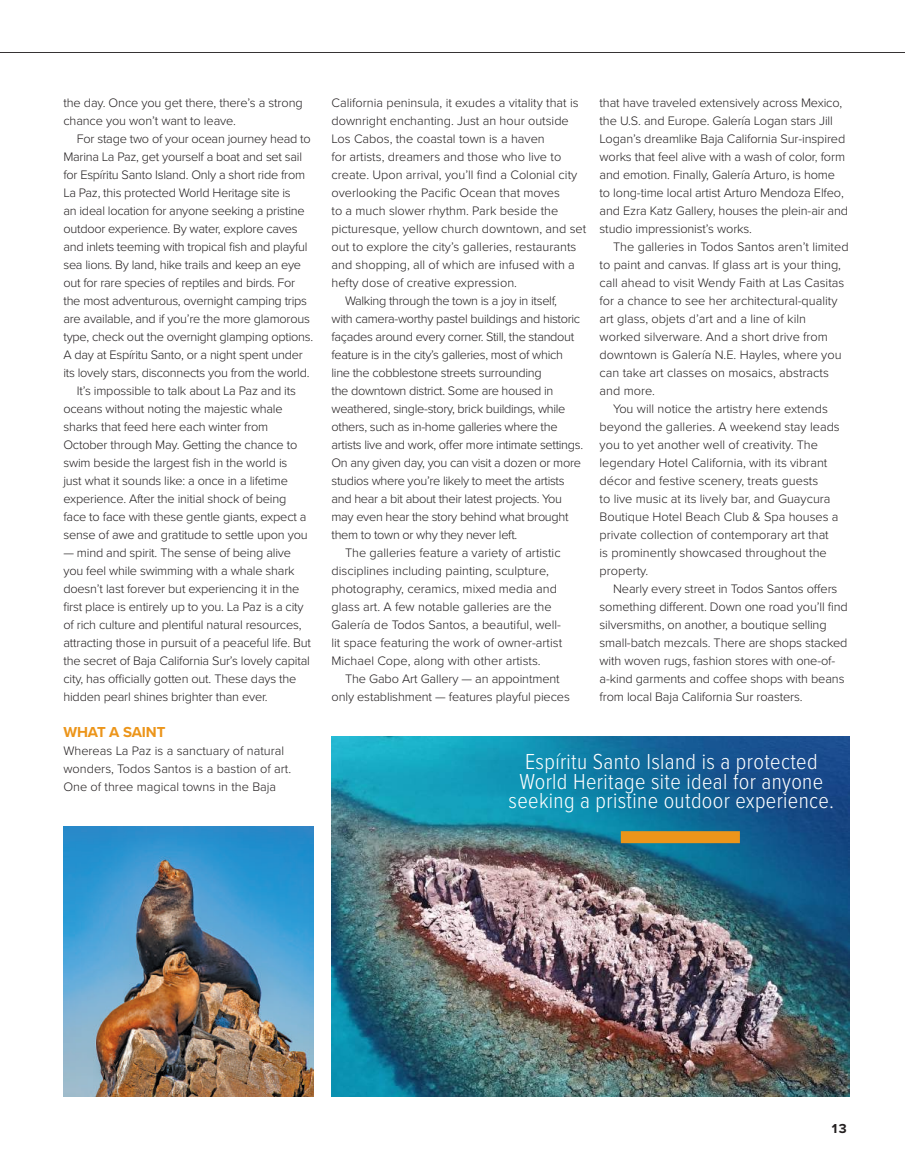
<style>
.page{position:relative;width:905px;height:1172px;background:#fff}
.page>*{position:absolute;margin:0;border:0;box-sizing:border-box;transform-origin:0 0}
.t1{font:300 22.5px/19.5px "Proxima Nova Cond";letter-spacing:.015em;color:#fff;text-align:center}
.t2{font:700 15px "Proxima Nova";letter-spacing:-.01em;color:#ec951a}
.t3{font:700 13.5px "Proxima Nova";color:#231f20}
.t4{font:300 12.75px/18px "Proxima Nova";letter-spacing:-.01em;color:#231f20}
</style>
<div class="page">
<hr style="left:0;top:52px;width:904px;height:1px;background:#231f20">
<img style="left:63px;top:827px;width:250px;height:270px">
<img style="left:331px;top:737px;width:518px;height:360px">
<div style="left:620px;top:831px;width:119px;height:12px;background:#ec951a"></div>
<p class="t4" style="left:63px;top:93px;width:241px">the day. Once you get there, there’s a strong chance you won’t want to leave.</p>
<p class="t4" style="left:77px;top:129px;width:235px">For stage two of your ocean journey head to</p>
<p class="t4" style="left:63px;top:147px;width:240px">Marina La Paz, get yourself a boat and set sail</p>
<p class="t4" style="left:63px;top:165px;width:243px">for Espíritu Santo Island. Only a short ride from</p>
<p class="t4" style="left:63px;top:183px;width:229px">La Paz, this protected World Heritage site is</p>
<p class="t4" style="left:63px;top:201px;width:243px">an ideal location for anyone seeking a pristine</p>
<p class="t4" style="left:63px;top:219px;width:235px">outdoor experience. By water, explore caves</p>
<p class="t4" style="left:63px;top:237px;width:245px">and inlets teeming with tropical fish and playful</p>
<p class="t4" style="left:63px;top:255px;width:239px">sea lions. By land, hike trails and keep an eye</p>
<p class="t4" style="left:63px;top:273px;width:233px">out for rare species of reptiles and birds. For</p>
<p class="t4" style="left:63px;top:291px;width:245px">the most adventurous, overnight camping trips</p>
<p class="t4" style="left:63px;top:309px;width:248px">are available, and if you’re the more glamorous</p>
<p class="t4" style="left:63px;top:327px;width:251px">type, check out the overnight glamping options.</p>
<p class="t4" style="left:63px;top:345px;width:241px">A day at Espíritu Santo, or a night spent under</p>
<p class="t4" style="left:63px;top:363px;width:247px">its lovely stars, disconnects you from the world.</p>
<p class="t4" style="left:77px;top:381px;width:220px">It’s impossible to talk about La Paz and its</p>
<p class="t4" style="left:63px;top:399px;width:221px">oceans without noting the majestic whale</p>
<p class="t4" style="left:63px;top:417px;width:206px">sharks that feed here each winter from</p>
<p class="t4" style="left:63px;top:435px;width:235px">October through May. Getting the chance to</p>
<p class="t4" style="left:63px;top:453px;width:225px">swim beside the largest fish in the world is</p>
<p class="t4" style="left:63px;top:471px;width:226px">just what it sounds like: a once in a lifetime</p>
<p class="t4" style="left:63px;top:489px;width:224px">experience. After the initial shock of being</p>
<p class="t4" style="left:63px;top:507px;width:244px">face to face with these gentle giants, expect a</p>
<p class="t4" style="left:63px;top:525px;width:246px">sense of awe and gratitude to settle upon you</p>
<p class="t4" style="left:63px;top:543px;width:249px">— mind and spirit. The sense of being alive you feel while swimming with a whale shark doesn’t last forever but experiencing it in the first place is entirely up to you. La Paz is a city of rich culture and plentiful natural resources, attracting those in pursuit of a peaceful life. But the secret of Baja California Sur’s lovely capital city, has officially gotten out. These days the hidden pearl shines brighter than ever.</p>
<p class="t2" style="left:63px;top:720px;width:103px">WHAT A SAINT</p>
<p class="t4" style="left:63px;top:741px;width:229px">Whereas La Paz is a sanctuary of natural wonders, Todos Santos is a bastion of art.<br>One of three magical towns in the Baja</p>
<p class="t4" style="left:331px;top:93px;width:248px">California peninsula, it exudes a vitality that is</p>
<p class="t4" style="left:331px;top:111px;width:239px">downright enchanting. Just an hour outside</p>
<p class="t4" style="left:331px;top:129px;width:215px">Los Cabos, the coastal town is a haven</p>
<p class="t4" style="left:331px;top:147px;width:231px">for artists, dreamers and those who live to</p>
<p class="t4" style="left:331px;top:165px;width:247px">create. Upon arrival, you’ll find a Colonial city</p>
<p class="t4" style="left:331px;top:183px;width:230px">overlooking the Pacific Ocean that moves</p>
<p class="t4" style="left:331px;top:201px;width:228px">to a much slower rhythm. Park beside the</p>
<p class="t4" style="left:331px;top:219px;width:256px">picturesque, yellow church downtown, and set</p>
<p class="t4" style="left:331px;top:237px;width:246px">out to explore the city’s galleries, restaurants</p>
<p class="t4" style="left:331px;top:255px;width:245px">and shopping, all of which are infused with a</p>
<p class="t4" style="left:331px;top:273px;width:187px">hefty dose of creative expression.</p>
<p class="t4" style="left:345px;top:291px;width:213px">Walking through the town is a joy in itself,</p>
<p class="t4" style="left:331px;top:309px;width:250px">with camera-worthy pastel buildings and historic</p>
<p class="t4" style="left:331px;top:327px;width:244px">façades around every corner. Still, the standout</p>
<p class="t4" style="left:331px;top:345px;width:233px">feature is in the city’s galleries, most of which</p>
<p class="t4" style="left:331px;top:363px;width:212px">line the cobblestone streets surrounding</p>
<p class="t4" style="left:331px;top:381px;width:223px">the downtown district. Some are housed in</p>
<p class="t4" style="left:331px;top:399px;width:235px">weathered, single-story, brick buildings, while</p>
<p class="t4" style="left:331px;top:417px;width:227px">others, such as in-home galleries where the</p>
<p class="t4" style="left:331px;top:435px;width:253px">artists live and work, offer more intimate settings.</p>
<p class="t4" style="left:331px;top:453px;width:251px">On any given day, you can visit a dozen or more</p>
<p class="t4" style="left:331px;top:471px;width:235px">studios where you’re likely to meet the artists</p>
<p class="t4" style="left:331px;top:489px;width:232px">and hear a bit about their latest projects. You</p>
<p class="t4" style="left:331px;top:507px;width:238px">may even hear the story behind what brought</p>
<p class="t4" style="left:331px;top:525px;width:187px">them to town or why they never left.</p>
<p class="t4" style="left:345px;top:543px;width:217px">The galleries feature a variety of artistic</p>
<p class="t4" style="left:331px;top:561px;width:219px">disciplines including painting, sculpture,</p>
<p class="t4" style="left:331px;top:579px;width:227px">photography, ceramics, mixed media and</p>
<p class="t4" style="left:331px;top:597px;width:222px">glass art. A few notable galleries are the</p>
<p class="t4" style="left:331px;top:615px;width:231px">Galería de Todos Santos, a beautiful, well-</p>
<p class="t4" style="left:331px;top:633px;width:232px">lit space featuring the work of owner-artist</p>
<p class="t4" style="left:331px;top:651px;width:211px">Michael Cope, along with other artists.</p>
<p class="t4" style="left:345px;top:669px;width:216px">The Gabo Art Gallery — an appointment</p>
<p class="t4" style="left:331px;top:687px;width:240px">only establishment — features playful pieces</p>
<p class="t4" style="left:599px;top:93px;width:250px">that have traveled extensively across Mexico, the U.S. and Europe. Galería Logan stars Jill Logan’s dreamlike Baja California Sur-inspired works that feel alive with a wash of color, form and emotion. Finally, Galería Arturo, is home to long-time local artist Arturo Mendoza Elfeo, and Ezra Katz Gallery, houses the plein-air and studio impressionist’s works.</p>
<p class="t4" style="left:613px;top:237px;width:237px">The galleries in Todos Santos aren’t limited</p>
<p class="t4" style="left:599px;top:255px;width:243px">to paint and canvas. If glass art is your thing,</p>
<p class="t4" style="left:599px;top:273px;width:246px">call ahead to visit Wendy Faith at Las Casitas</p>
<p class="t4" style="left:599px;top:291px;width:239px">for a chance to see her architectural-quality</p>
<p class="t4" style="left:599px;top:309px;width:208px">art glass, objets d’art and a line of kiln</p>
<p class="t4" style="left:599px;top:327px;width:230px">worked silverware. And a short drive from</p>
<p class="t4" style="left:599px;top:345px;width:243px">downtown is Galería N.E. Hayles, where you</p>
<p class="t4" style="left:599px;top:363px;width:231px">can take art classes on mosaics, abstracts</p>
<p class="t4" style="left:599px;top:381px;width:57px">and more.</p>
<p class="t4" style="left:613px;top:399px;width:216px">You will notice the artistry here extends</p>
<p class="t4" style="left:599px;top:417px;width:242px">beyond the galleries. A weekend stay leads</p>
<p class="t4" style="left:599px;top:435px;width:220px">you to yet another well of creativity. The</p>
<p class="t4" style="left:599px;top:453px;width:229px">legendary Hotel California, with its vibrant</p>
<p class="t4" style="left:599px;top:471px;width:220px">décor and festive scenery, treats guests</p>
<p class="t4" style="left:599px;top:489px;width:232px">to live music at its lively bar, and Guaycura</p>
<p class="t4" style="left:599px;top:507px;width:240px">Boutique Hotel Beach Club &amp; Spa houses a</p>
<p class="t4" style="left:599px;top:525px;width:231px">private collection of contemporary art that</p>
<p class="t4" style="left:599px;top:543px;width:229px">is prominently showcased throughout the</p>
<p class="t4" style="left:599px;top:561px;width:50px">property.</p>
<p class="t4" style="left:613px;top:579px;width:226px">Nearly every street in Todos Santos offers</p>
<p class="t4" style="left:599px;top:597px;width:250px">something different. Down one road you’ll find</p>
<p class="t4" style="left:599px;top:615px;width:228px">silversmiths, on another, a boutique selling</p>
<p class="t4" style="left:599px;top:633px;width:249px">small-batch mezcals. There are shops stacked</p>
<p class="t4" style="left:599px;top:651px;width:237px">with woven rugs, fashion stores with one-of-</p>
<p class="t4" style="left:599px;top:669px;width:246px">a-kind garments and coffee shops with beans</p>
<p class="t4" style="left:599px;top:687px;width:205px">from local Baja California Sur roasters.</p>
<h1 class="t1" style="left:508px;top:751px;width:327px">Espíritu Santo Island is a protected<br>World Heritage site ideal for anyone seeking a pristine outdoor experience.</h1>
<p class="t3" style="left:831px;top:1118px;width:16px">13</p>
</div>
